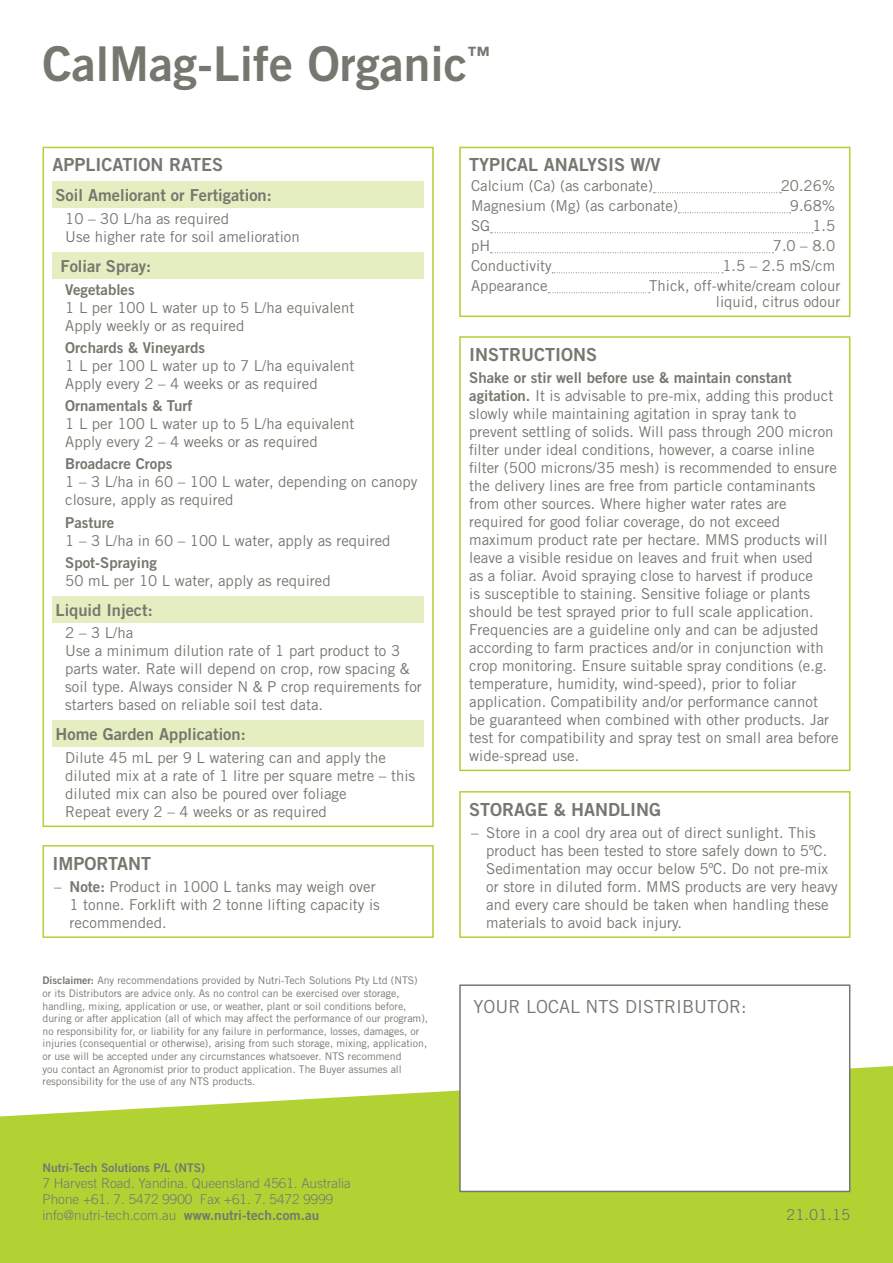
<style>
.page{position:relative;width:893px;height:1263px;background:#fff}
.page>*{position:absolute;margin:0;border:0;box-sizing:border-box;transform-origin:0 0}
.t1{font:48px "Trade Gothic Bold Two";color:#77776f}
.t2{font:18px "Trade Gothic Bold Two";color:#77776f}
.t3{font:18px "Trade Gothic";color:#77776f}
.t4{font:16.5px "Trade Gothic Bold Two";color:#77776f}
.t5{font:15px/18px "Trade Gothic";color:#77776f}
.t6{font:15px "Trade Gothic Bold Two";color:#77776f}
.t7{font:300 13.5px/16.2px "Trade Gothic";color:#77776f}
.t8{font:12px "Trade Gothic Bold Two";color:#77776f}
.t9{font:10.5px/12.6px "Trade Gothic";color:#77776f}
.s1{font-family:"Trade Gothic Bold Two"}
.s2{font-family:"Trade Gothic Bold Two";font-weight:400}
</style>
<div class="page">
<svg style="left:0;top:1066px;width:892px;height:197px;background:#bcd84f"></svg>
<div style="left:460px;top:985px;width:390px;height:206px;background:#fff"></div>
<div style="left:459px;top:984px;width:391px;height:208px;border:2px solid #77776f"></div>
<div style="left:459px;top:336px;width:391px;height:435px;border:2px solid #b2d234"></div>
<div style="left:459px;top:791px;width:391px;height:147px;border:2px solid #b2d234"></div>
<div style="left:43px;top:845px;width:391px;height:93px;border:2px solid #b2d234"></div>
<div style="left:53px;top:182px;width:371px;height:26px;background:#e5eec1"></div>
<div style="left:53px;top:252px;width:371px;height:26px;background:#e5eec1"></div>
<div style="left:53px;top:596px;width:371px;height:26px;background:#e5eec1"></div>
<div style="left:53px;top:721px;width:371px;height:26px;background:#e5eec1"></div>
<div style="left:43px;top:147px;width:391px;height:680px;border:2px solid #b2d234"></div>
<svg style="left:653px;top:192px;width:128px;height:1px"></svg>
<svg style="left:678px;top:212px;width:112px;height:1px"></svg>
<svg style="left:491px;top:232px;width:322px;height:1px"></svg>
<svg style="left:491px;top:252px;width:282px;height:1px"></svg>
<svg style="left:552px;top:272px;width:171px;height:1px"></svg>
<svg style="left:548px;top:292px;width:102px;height:1px"></svg>
<div style="left:459px;top:147px;width:391px;height:170px;border:2px solid #b2d234"></div>
<h1 class="t1" style="left:43px;top:35px;width:449px">CalMag-Life Organic<sup>™</sup></h1>
<p class="t2" style="left:53px;top:154px;width:172px">APPLICATION RATES</p>
<p class="t4" style="left:56px;top:185px;width:218px">Soil Ameliorant or Fertigation:</p>
<p class="t5" style="left:65px;top:209px;width:236px">10 – 30 L/ha as required<br>Use higher rate for soil amelioration</p>
<p class="t4" style="left:61px;top:256px;width:92px">Foliar Spray:</p>
<p class="t6" style="left:65px;top:280px;width:71px">Vegetables</p>
<p class="t5" style="left:65px;top:298px;width:291px">1 L per 100 L water up to 5 L/ha equivalent<br>Apply weekly or as required</p>
<p class="t6" style="left:65px;top:338px;width:141px">Orchards &amp; Vineyards</p>
<p class="t5" style="left:65px;top:356px;width:291px">1 L per 100 L water up to 7 L/ha equivalent<br>Apply every 2 – 4 weeks or as required</p>
<p class="t6" style="left:65px;top:396px;width:129px">Ornamentals &amp; Turf</p>
<p class="t5" style="left:65px;top:414px;width:291px">1 L per 100 L water up to 5 L/ha equivalent<br>Apply every 2 – 4 weeks or as required</p>
<p class="t6" style="left:65px;top:455px;width:109px">Broadacre Crops</p>
<p class="t5" style="left:65px;top:473px;width:354px">1 – 3 L/ha in 60 – 100 L water, depending on canopy closure, apply as required</p>
<p class="t6" style="left:65px;top:513px;width:51px">Pasture</p>
<p class="t5" style="left:65px;top:531px;width:327px">1 – 3 L/ha in 60 – 100 L water, apply as required</p>
<p class="t6" style="left:65px;top:553px;width:93px">Spot-Spraying</p>
<p class="t5" style="left:65px;top:571px;width:267px">50 mL per 10 L water, apply as required</p>
<p class="t4" style="left:56px;top:600px;width:99px">Liquid Inject:</p>
<p class="t5" style="left:65px;top:624px;width:358px">2 – 3 L/ha<br>Use a minimum dilution rate of 1 part product to 3 parts water. Rate will depend on crop, row spacing &amp; soil type. Always consider N &amp; P crop requirements for starters based on reliable soil test data.</p>
<p class="t4" style="left:56px;top:724px;width:192px">Home Garden Application:</p>
<p class="t5" style="left:65px;top:748px;width:351px">Dilute 45 mL per 9 L watering can and apply the diluted mix at a rate of 1 litre per square metre – this diluted mix can also be poured over foliage<br>Repeat every 2 – 4 weeks or as required</p>
<p class="t2" style="left:53px;top:852px;width:100px">IMPORTANT</p>
<p class="t5" style="left:70px;top:877px;width:312px;text-indent:-15px">– <span class="s1">Note:</span> Product in 1000 L tanks may weigh over<br>1 tonne. Forklift with 2 tonne lifting capacity is recommended.</p>
<p class="t9" style="left:43px;top:974px;width:387px"><span class="s1">Disclaimer:</span> Any recommendations provided by Nutri-Tech Solutions Pty Ltd (NTS) or its Distributors are advice only. As no control can be exercised over storage, handling, mixing, application or use, or weather, plant or soil conditions before, during or after application (all of which may affect the performance of our program), no responsibility for, or liability for any failure in performance, losses, damages, or injuries (consequential or otherwise), arising from such storage, mixing, application, or use will be accepted under any circumstances whatsoever. NTS recommend<br>you contact an Agronomist prior to product application. The Buyer assumes all responsibility for the use of any NTS products.</p>
<p class="t8" style="left:43px;top:1160px;width:164px">Nutri-Tech Solutions P/L (NTS)</p>
<p class="t7" style="left:43px;top:1175px;width:310px">7 Harvest Road. Yandina. Queensland 4561. Australia<br>Phone +61. 7. 5472 9900 Fax +61. 7. 5472 9999 info@nutri-tech.com.au <span class="s2">www.nutri-tech.com.au</span></p>
<p class="t2" style="left:469px;top:154px;width:193px">TYPICAL ANALYSIS W/V</p>
<p class="t5" style="left:471px;top:177px;width:184px">Calcium (Ca) (as carbonate)</p>
<p class="t5" style="left:781px;top:177px;width:56px">20.26%</p>
<p class="t5" style="left:471px;top:197px;width:209px">Magnesium (Mg) (as carbonate)</p>
<p class="t5" style="left:790px;top:197px;width:47px">9.68%</p>
<p class="t5" style="left:471px;top:217px;width:21px">SG</p>
<p class="t5" style="left:812px;top:217px;width:24px">1.5</p>
<p class="t5" style="left:471px;top:237px;width:21px">pH</p>
<p class="t5" style="left:773px;top:237px;width:64px">7.0 – 8.0</p>
<p class="t5" style="left:471px;top:257px;width:82px">Conductivity</p>
<p class="t5" style="left:722px;top:257px;width:114px">1.5 – 2.5 mS/cm</p>
<p class="t5" style="left:471px;top:277px;width:78px">Appearance</p>
<p class="t5" style="left:649px;top:278px;width:193px;line-height:15.8px;text-align:right">Thick, off-white/cream colour liquid, citrus odour</p>
<p class="t2" style="left:469px;top:343px;width:129px">INSTRUCTIONS</p>
<p class="t6" style="left:469px;top:368px;width:324px">Shake or stir well before use &amp; maintain constant</p>
<p class="t5" style="left:469px;top:386px;width:371px"><span class="s1">agitation.</span> It is advisable to pre-mix, adding this product slowly while maintaining agitation in spray tank to prevent settling of solids. Will pass through 200 micron filter under ideal conditions, however, a coarse inline filter (500 microns/35 mesh) is recommended to ensure the delivery lines are free from particle contaminants from other sources. Where higher water rates are required for good foliar coverage, do not exceed maximum product rate per hectare. MMS products will leave a visible residue on leaves and fruit when used<br>as a foliar. Avoid spraying close to harvest if produce<br>is susceptible to staining. Sensitive foliage or plants should be test sprayed prior to full scale application.<br>Frequencies are a guideline only and can be adjusted according to farm practices and/or in conjunction with crop monitoring. Ensure suitable spray conditions (e.g. temperature, humidity, wind-speed), prior to foliar application. Compatibility and/or performance cannot<br>be guaranteed when combined with other products. Jar test for compatibility and spray test on small area before wide-spread use.</p>
<p class="t2" style="left:469px;top:798px;width:194px">STORAGE &amp; HANDLING</p>
<p class="t5" style="left:486px;top:823px;width:353px;text-indent:-15px">– Store in a cool dry area out of direct sunlight. This product has been tested to store safely down to 5ºC.<br>Sedimentation may occur below 5ºC. Do not pre-mix or store in diluted form. MMS products are very heavy and every care should be taken when handling these materials to avoid back injury.</p>
<p class="t3" style="left:473px;top:995px;width:275px">YOUR LOCAL NTS DISTRIBUTOR:</p>
<p class="t5" style="left:786px;top:1206px;width:66px">21.01.15</p>
</div>
